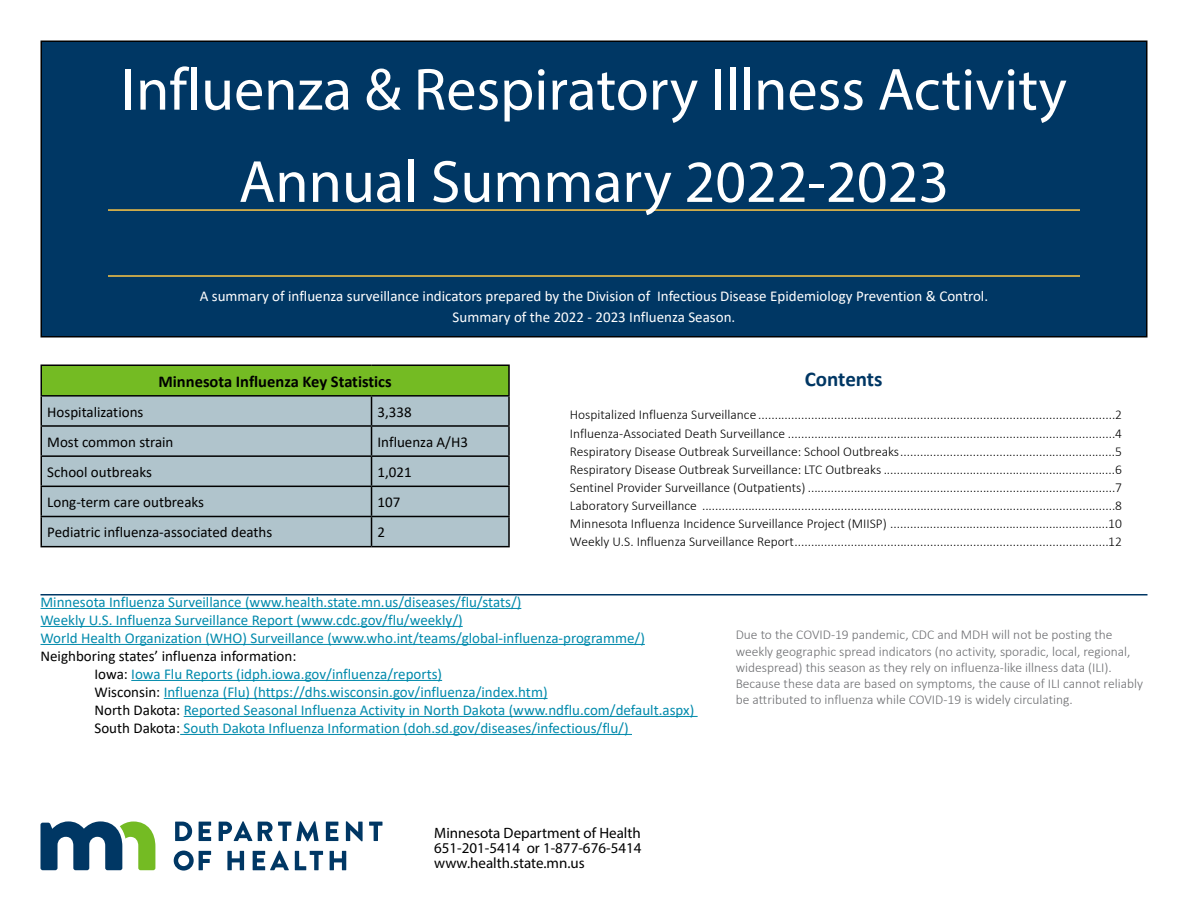
<style>
.page{position:relative;width:1188px;height:918px;background:#fff}
.page>*{position:absolute;margin:0;border:0;box-sizing:border-box;transform-origin:0 0}
.Title__H1{font:60px "Myriad Pro";color:#fff}
.Figurehead{font:700 21px "Calibri";color:#003764}
.Table_heading{font:700 16.5px "Calibri";color:#000}
.Table_body{font:15px "Calibri";color:#008aac}
.Table_body-2{font:15px "Calibri";color:#000}
.Subtitle{font:15px "Calibri";color:#fff}
.Address_block{font:15px "Myriad Pro";color:#000}
.t1{font:300 13.5px "Calibri";color:#000}
.Note{font:300 13.5px/16.2px "Calibri";color:#6d6e71}
.s1{color:#000}
</style>
<div class="page">
<svg style="left:40px;top:821px;width:115px;height:49px"></svg>
<svg style="left:175px;top:822px;width:17px;height:19px"></svg>
<svg style="left:199px;top:822px;width:12px;height:19px"></svg>
<svg style="left:219px;top:821px;width:100px;height:20px"></svg>
<svg style="left:326px;top:822px;width:12px;height:19px"></svg>
<svg style="left:346px;top:821px;width:17px;height:20px"></svg>
<svg style="left:369px;top:822px;width:13px;height:19px"></svg>
<svg style="left:174px;top:851px;width:37px;height:20px"></svg>
<svg style="left:227px;top:851px;width:17px;height:19px"></svg>
<svg style="left:253px;top:851px;width:36px;height:19px"></svg>
<svg style="left:295px;top:851px;width:28px;height:19px"></svg>
<svg style="left:330px;top:851px;width:16px;height:19px"></svg>
<div style="left:41px;top:41px;width:1106px;height:296px;background:#003764"></div>
<div style="left:40px;top:40px;width:1108px;height:298px;border:2px solid #000"></div>
<hr style="left:108px;top:209px;width:972px;height:2px;background:#fec745">
<hr style="left:108px;top:275px;width:972px;height:2px;background:#fec745">
<hr style="left:40px;top:594px;width:1108px;height:2px;background:#003764">
<hr style="left:40px;top:608px;width:481px;height:1px;background:#008aac">
<hr style="left:40px;top:626px;width:423px;height:1px;background:#008aac">
<hr style="left:40px;top:644px;width:605px;height:1px;background:#008aac">
<hr style="left:131px;top:680px;width:311px;height:1px;background:#008aac">
<hr style="left:164px;top:698px;width:384px;height:1px;background:#008aac">
<hr style="left:184px;top:716px;width:514px;height:1px;background:#008aac">
<hr style="left:180px;top:734px;width:452px;height:1px;background:#008aac">
<div style="left:41px;top:365px;width:468px;height:31px;background:#74bb23"></div>
<div style="left:42px;top:397px;width:466px;height:149px;background:#b0c4cc"></div>
<hr style="left:40px;top:425px;width:332px;height:2px;background:#000">
<hr style="left:372px;top:425px;width:138px;height:2px;background:#000">
<hr style="left:40px;top:455px;width:332px;height:2px;background:#000">
<hr style="left:372px;top:455px;width:138px;height:2px;background:#000">
<hr style="left:40px;top:486px;width:332px;height:1px;background:#000">
<hr style="left:372px;top:486px;width:138px;height:1px;background:#000">
<hr style="left:40px;top:516px;width:332px;height:1px;background:#000">
<hr style="left:372px;top:516px;width:138px;height:1px;background:#000">
<svg style="left:371px;top:397px;width:1px;height:149px"></svg>
<hr style="left:40px;top:364px;width:332px;height:2px;background:#000">
<hr style="left:40px;top:366px;width:2px;height:29px;background:#000">
<hr style="left:372px;top:364px;width:138px;height:2px;background:#000">
<hr style="left:508px;top:366px;width:2px;height:29px;background:#000">
<hr style="left:40px;top:395px;width:332px;height:2px;background:#000">
<hr style="left:372px;top:395px;width:138px;height:2px;background:#000">
<hr style="left:40px;top:397px;width:2px;height:28px;background:#000">
<hr style="left:508px;top:397px;width:2px;height:28px;background:#000">
<hr style="left:40px;top:427px;width:2px;height:28px;background:#000">
<hr style="left:508px;top:427px;width:2px;height:28px;background:#000">
<hr style="left:40px;top:457px;width:2px;height:29px;background:#000">
<hr style="left:508px;top:457px;width:2px;height:29px;background:#000">
<hr style="left:40px;top:487px;width:2px;height:29px;background:#000">
<hr style="left:508px;top:487px;width:2px;height:29px;background:#000">
<hr style="left:40px;top:517px;width:2px;height:29px;background:#000">
<hr style="left:508px;top:517px;width:2px;height:29px;background:#000">
<hr style="left:40px;top:546px;width:332px;height:1px;background:#000">
<hr style="left:372px;top:546px;width:138px;height:1px;background:#000">
<h1 class="Title__H1" style="left:121px;top:53px;width:947px">Influenza &amp; Respiratory Illness Activity</h1>
<h1 class="Title__H1" style="left:239px;top:145px;width:712px">Annual Summary 2022-2023</h1>
<p class="Subtitle" style="left:200px;top:286px;width:790px">A summary of influenza surveillance indicators prepared by the Division of Infectious Disease Epidemiology Prevention &amp; Control.</p>
<p class="Subtitle" style="left:453px;top:307px;width:284px">Summary of the 2022 - 2023 Influenza Season.</p>
<p class="Table_heading" style="left:159px;top:370px;width:235px">Minnesota Influenza Key Statistics</p>
<p class="Table_body-2" style="left:47px;top:401px;width:98px">Hospitalizations</p>
<p class="Table_body-2" style="left:378px;top:401px;width:36px">3,338</p>
<p class="Table_body-2" style="left:47px;top:431px;width:128px">Most common strain</p>
<p class="Table_body-2" style="left:378px;top:431px;width:92px">Influenza A/H3</p>
<p class="Table_body-2" style="left:47px;top:461px;width:106px">School outbreaks</p>
<p class="Table_body-2" style="left:378px;top:461px;width:36px">1,021</p>
<p class="Table_body-2" style="left:47px;top:492px;width:158px">Long-term care outbreaks</p>
<p class="Table_body-2" style="left:378px;top:492px;width:24px">107</p>
<p class="Table_body-2" style="left:47px;top:522px;width:227px">Pediatric influenza-associated deaths</p>
<p class="Table_body-2" style="left:378px;top:522px;width:9px">2</p>
<h2 class="Figurehead" style="left:805px;top:364px;width:79px">Contents</h2>
<p class="t1" style="left:570px;top:407px;width:554px">Hospitalized Influenza Surveillance ............................................................................................................2</p>
<p class="t1" style="left:570px;top:425px;width:554px">Influenza-Associated Death Surveillance ...................................................................................................4</p>
<p class="t1" style="left:570px;top:443px;width:554px">Respiratory Disease Outbreak Surveillance: School Outbreaks.................................................................5</p>
<p class="t1" style="left:570px;top:461px;width:554px">Respiratory Disease Outbreak Surveillance: LTC Outbreaks ......................................................................6</p>
<p class="t1" style="left:570px;top:479px;width:554px">Sentinel Provider Surveillance (Outpatients) .............................................................................................7</p>
<p class="t1" style="left:570px;top:497px;width:554px">Laboratory Surveillance .............................................................................................................................8</p>
<p class="t1" style="left:570px;top:515px;width:554px">Minnesota Influenza Incidence Surveillance Project (MIISP) ..................................................................10</p>
<p class="t1" style="left:570px;top:533px;width:554px">Weekly U.S. Influenza Surveillance Report...............................................................................................12</p>
<p class="Table_body" style="left:40px;top:591px;width:482px">Minnesota Influenza Surveillance (www.health.state.mn.us/diseases/flu/stats/)</p>
<p class="Table_body" style="left:40px;top:609px;width:424px">Weekly U.S. Influenza Surveillance Report (www.cdc.gov/flu/weekly/)</p>
<p class="Table_body" style="left:40px;top:627px;width:606px">World Health Organization (WHO) Surveillance (www.who.int/teams/global-influenza-programme/)</p>
<p class="Table_body-2" style="left:40px;top:645px;width:257px">Neighboring states’ influenza information:</p>
<p class="Table_body" style="left:94px;top:663px;width:349px"><span class="s1">Iowa:</span> Iowa Flu Reports (idph.iowa.gov/influenza/reports)</p>
<p class="Table_body" style="left:94px;top:681px;width:455px"><span class="s1">Wisconsin:</span> Influenza (Flu) (https://dhs.wisconsin.gov/influenza/index.htm)</p>
<p class="Table_body" style="left:94px;top:699px;width:601px"><span class="s1">North Dakota:</span> Reported Seasonal Influenza Activity in North Dakota (www.ndflu.com/default.aspx)</p>
<p class="Table_body" style="left:94px;top:717px;width:536px"><span class="s1">South Dakota:</span> South Dakota Influenza Information (doh.sd.gov/diseases/infectious/flu/)</p>
<p class="Address_block" style="left:434px;top:824px;width:208px">Minnesota Department of Health</p>
<p class="Address_block" style="left:434px;top:839px;width:209px">651-201-5414 or 1-877-676-5414</p>
<p class="Address_block" style="left:434px;top:854px;width:152px">www.health.state.mn.us</p>
<p class="Note" style="left:736px;top:627px;width:409px">Due to the COVID-19 pandemic, CDC and MDH will not be posting the weekly geographic spread indicators (no activity, sporadic, local, regional, widespread) this season as they rely on influenza-like illness data (ILI).<br>Because these data are based on symptoms, the cause of ILI cannot reliably be attributed to influenza while COVID-19 is widely circulating.</p>
</div>
